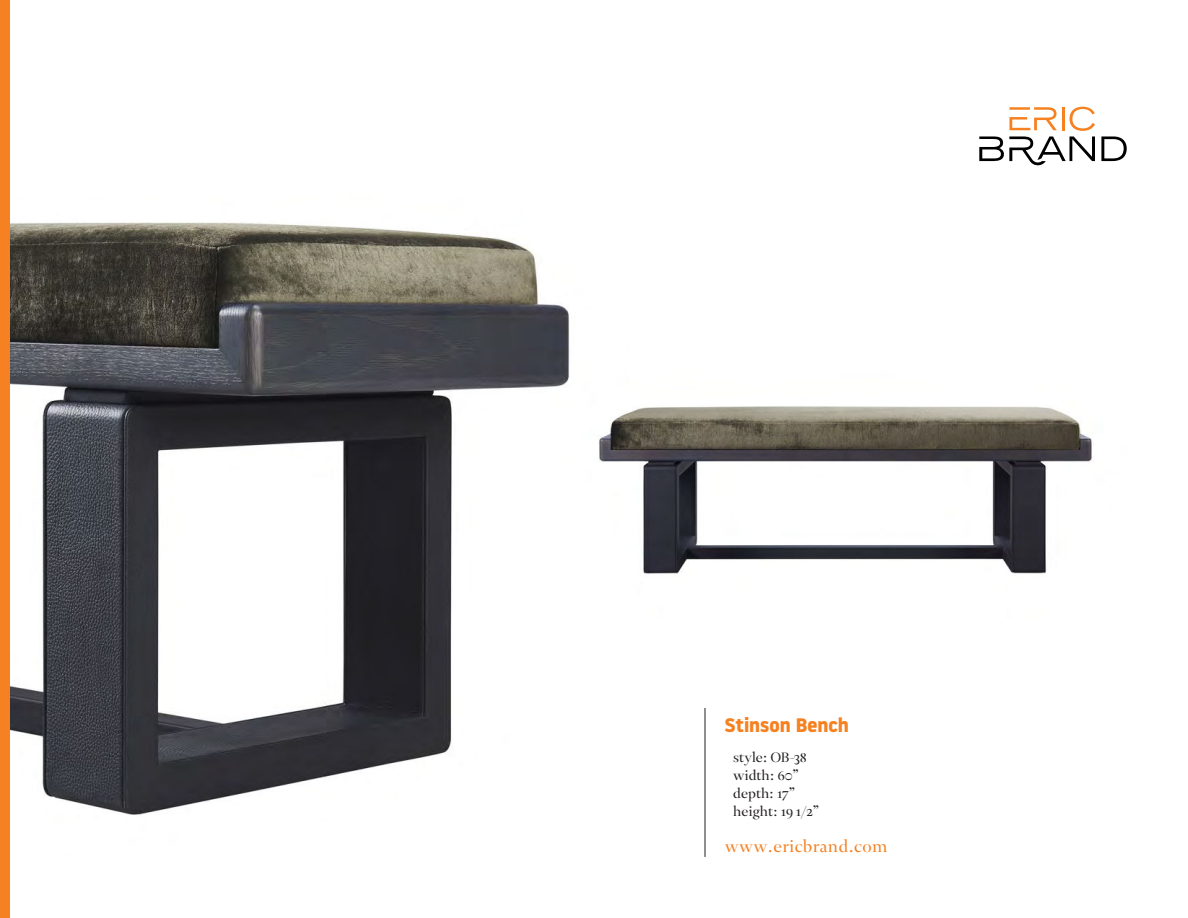
<style>
.page{position:relative;width:1188px;height:918px;background:#fff}
.page>*{position:absolute;margin:0;border:0;box-sizing:border-box;transform-origin:0 0}
.t1{font:700 19.5px "Noway";color:#f58121}
.t2{font:16.5px "Novela Display";letter-spacing:.025em;color:#f58122}
.t3{font:13.5px/18px "Novela Display";color:#231f20}
</style>
<div class="page">
<img style="left:9px;top:163px;width:519px;height:692px">
<img style="left:512px;top:249px;width:580px;height:415px">
<svg style="left:979px;top:107px;width:116px;height:59px"></svg>
<svg style="left:1101px;top:136px;width:26px;height:25px"></svg>
<hr style="left:705px;top:708px;width:1px;height:149px;background:#231f20">
<div style="left:0;top:0;width:9px;height:918px;background:#f58122"></div>
<h1 class="t1" style="left:725px;top:714px;width:126px">Stinson Bench</h1>
<p class="t3" style="left:733px;top:749px;width:87px">style: OB-38 width: 60” depth: 17” height: 19 1/2”</p>
<p class="t2" style="left:725px;top:839px;width:164px">www.ericbrand.com</p>
</div>
